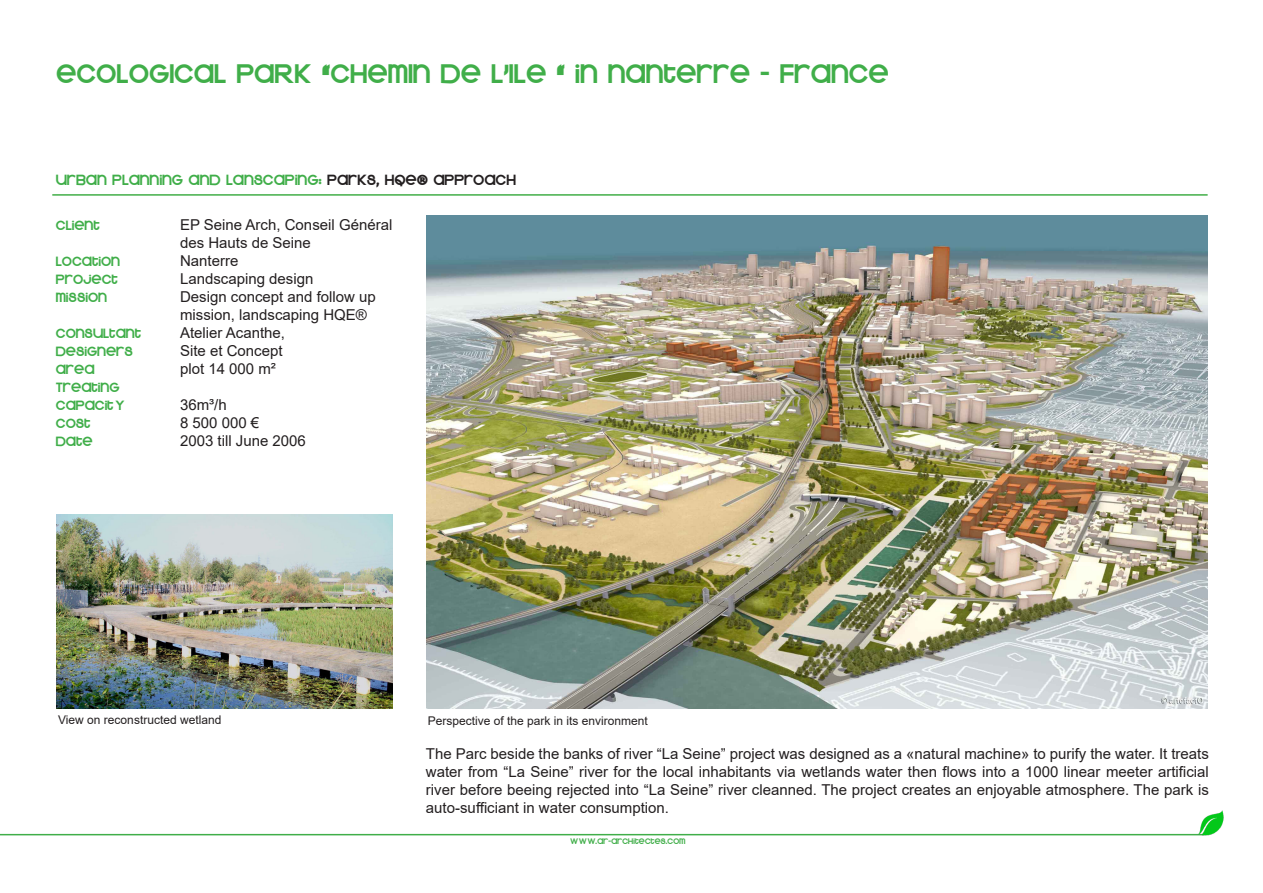
<style>
.page{position:relative;width:1263px;height:893px;background:#fff}
.page>*{position:absolute;margin:0;border:0;box-sizing:border-box;transform-origin:0 0}
.t1{font:30px "Kravitz Extra Thermal";color:#40ae49}
.t2{font:16.5px "Kravitz Extra Thermal";color:#40ae49}
.t3{font:15px/18px "Arial";color:#231f20}
.t4{font:15px "Kravitz Extra Thermal";color:#40ae49}
.t5{font:12px "Arial";color:#231f20}
.t6{font:9px "Kravitz Extra Thermal";color:#40ae49}
.s1{color:#231f20}
</style>
<div class="page">
<hr style="left:0;top:834px;width:1203px;height:1px;background:#40ae49">
<img style="left:1170px;top:810px;width:54px;height:26px">
<hr style="left:52px;top:194px;width:1156px;height:2px;background:#42ae48">
<img style="left:57px;top:515px;width:335px;height:193px">
<img style="left:426px;top:216px;width:782px;height:492px">
<p class="t1" style="left:56px;top:54px;width:834px">ECOLOGICAL PARK “CHEMIN DE L’ILE “ IN NANTERRE - FRANCE</p>
<p class="t2" style="left:55px;top:169px;width:462px">URBAN PLANNING AND LANSCAPING: <span class="s1">PARKS, HQE® APPROACH</span></p>
<p class="t4" style="left:56px;top:216px;width:45px">CLIENT</p>
<p class="t4" style="left:56px;top:252px;width:66px">LOCATION</p>
<p class="t4" style="left:56px;top:270px;width:64px">PROJECT</p>
<p class="t4" style="left:56px;top:288px;width:53px">MISSION</p>
<p class="t4" style="left:56px;top:324px;width:87px">CONSULTANT</p>
<p class="t4" style="left:56px;top:342px;width:79px">DESIGNERS</p>
<p class="t4" style="left:56px;top:360px;width:40px">AREA</p>
<p class="t4" style="left:56px;top:378px;width:65px">TREATING</p>
<p class="t4" style="left:56px;top:396px;width:70px">CAPACITY</p>
<p class="t4" style="left:56px;top:414px;width:36px">COST</p>
<p class="t4" style="left:56px;top:432px;width:38px">DATE</p>
<p class="t3" style="left:180px;top:216px;width:214px">EP Seine Arch, Conseil Général des Hauts de Seine</p>
<p class="t3" style="left:180px;top:252px;width:60px">Nanterre</p>
<p class="t3" style="left:180px;top:270px;width:135px">Landscaping design</p>
<p class="t3" style="left:180px;top:288px;width:197px">Design concept and follow up mission, landscaping HQE®</p>
<p class="t3" style="left:180px;top:324px;width:107px">Atelier Acanthe,</p>
<p class="t3" style="left:180px;top:342px;width:104px">Site et Concept</p>
<p class="t3" style="left:180px;top:360px;width:97px">plot 14 000 m²</p>
<p class="t3" style="left:180px;top:396px;width:48px">36m³/h</p>
<p class="t3" style="left:180px;top:414px;width:81px">8 500 000 €</p>
<p class="t3" style="left:180px;top:432px;width:127px">2003 till June 2006</p>
<p class="t5" style="left:58px;top:712px;width:165px">View on reconstructed wetland</p>
<p class="t5" style="left:428px;top:713px;width:222px">Perspective of the park in its environment</p>
<p class="t3" style="left:426px;top:745px;width:784px;text-align:justify">The Parc beside the banks of river “La Seine” project was designed as a «natural machine» to purify the water. It treats water from “La Seine” river for the local inhabitants via wetlands water then flows into a 1000 linear meeter artificial river before beeing rejected into “La Seine” river cleanned. The project creates an enjoyable atmosphere. The park is auto-sufficiant in water consumption.</p>
<p class="t6" style="left:570px;top:835px;width:117px">WWW.AR-ARCHITECTES.COM</p>
</div>
